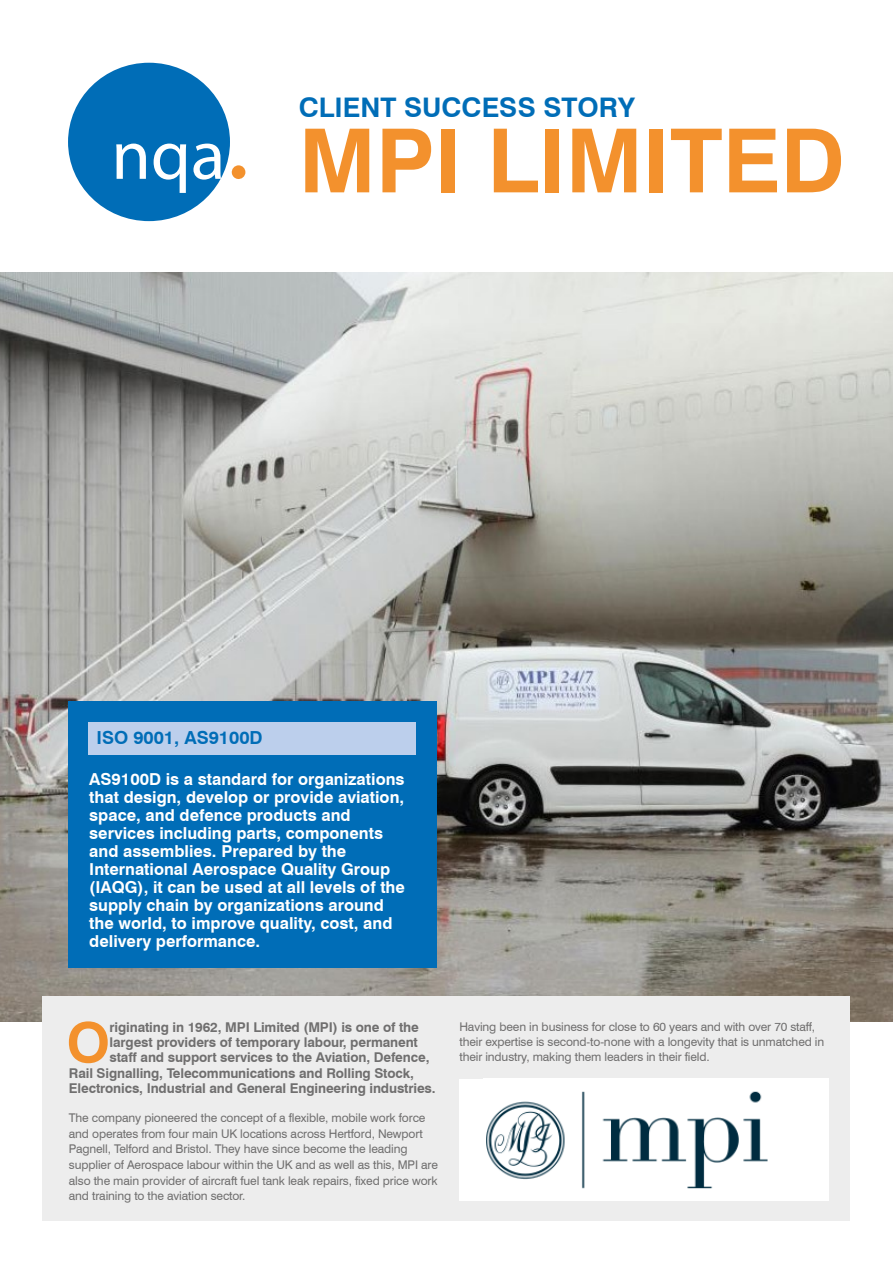
<style>
.page{position:relative;width:893px;height:1263px;background:#fff}
.page>*{position:absolute;margin:0;border:0;box-sizing:border-box;transform-origin:0 0}
.t1{font:700 88.5px "Swiss 721 BT";color:#f3912d}
.t2{font:700 55.2px "Swiss 721 BT";color:#f3912d}
.t3{font:700 27px "Swiss 721 BT";color:#006db7}
.t4{font:700 18px "Swiss 721 BT";color:#006db7}
.t5{font:700 16.5px/18px "Swiss 721 BT";color:#fff}
.t6{font:700 13.5px "Swiss 721 BT";letter-spacing:-.01em;color:#706f6f}
.t7{font:12px/15.6px "Swiss 721 BT";letter-spacing:-.01em;color:#706f6f}
</style>
<div class="page">
<img style="left:0;top:272px;width:893px;height:750px">
<div style="left:68px;top:63px;width:162px;height:158px;background:#006db7;border-radius:50%"></div>
<svg style="left:116px;top:144px;width:30px;height:35px"></svg>
<svg style="left:154px;top:144px;width:32px;height:49px"></svg>
<svg style="left:193px;top:144px;width:28px;height:36px"></svg>
<svg style="left:231px;top:165px;width:14px;height:14px"></svg>
<div style="left:68px;top:701px;width:369px;height:267px;background:#006db7"></div>
<div style="left:43px;top:996px;width:807px;height:224px;background:#ededed"></div>
<div style="left:459px;top:1079px;width:369px;height:121px;background:#fff"></div>
<img style="left:486px;top:1091px;width:282px;height:98px">
<div style="left:88px;top:722px;width:327px;height:32px;background:#bccfec"></div>
<h3 class="t3" style="left:299px;top:91px;width:338px">CLIENT SUCCESS STORY</h3>
<h1 class="t1" style="left:299px;top:107px;width:548px">MPI LIMITED</h1>
<h3 class="t4" style="left:97px;top:727px;width:168px">ISO 9001, AS9100D</h3>
<p class="t5" style="left:89px;top:769px;width:317px">AS9100D is a standard for organizations that design, develop or provide aviation, space, and defence products and services including parts, components and assemblies. Prepared by the International Aerospace Quality Group (IAQG), it can be used at all levels of the supply chain by organizations around the world, to improve quality, cost, and delivery performance.</p>
<h2 class="t2" style="left:67px;top:1009px;width:45px">O</h2>
<p class="t6" style="left:110px;top:1019px;width:311px">riginating in 1962, MPI Limited (MPI) is one of the</p>
<p class="t6" style="left:110px;top:1034px;width:310px">largest providers of temporary labour, permanent</p>
<p class="t6" style="left:110px;top:1049px;width:321px">staff and support services to the Aviation, Defence,</p>
<p class="t6" style="left:69px;top:1065px;width:347px">Rail Signalling, Telecommunications and Rolling Stock,</p>
<p class="t6" style="left:69px;top:1080px;width:368px">Electronics, Industrial and General Engineering industries.</p>
<p class="t7" style="left:69px;top:1110px;width:371px">The company pioneered the concept of a flexible, mobile work force and operates from four main UK locations across Hertford, Newport Pagnell, Telford and Bristol. They have since become the leading supplier of Aerospace labour within the UK and as well as this, MPI are also the main provider of aircraft fuel tank leak repairs, fixed price work and training to the aviation sector.</p>
<p class="t7" style="left:459px;top:1019px;width:366px;line-height:15px">Having been in business for close to 60 years and with over 70 staff, their expertise is second-to-none with a longevity that is unmatched in their industry, making them leaders in their field.</p>
</div>
